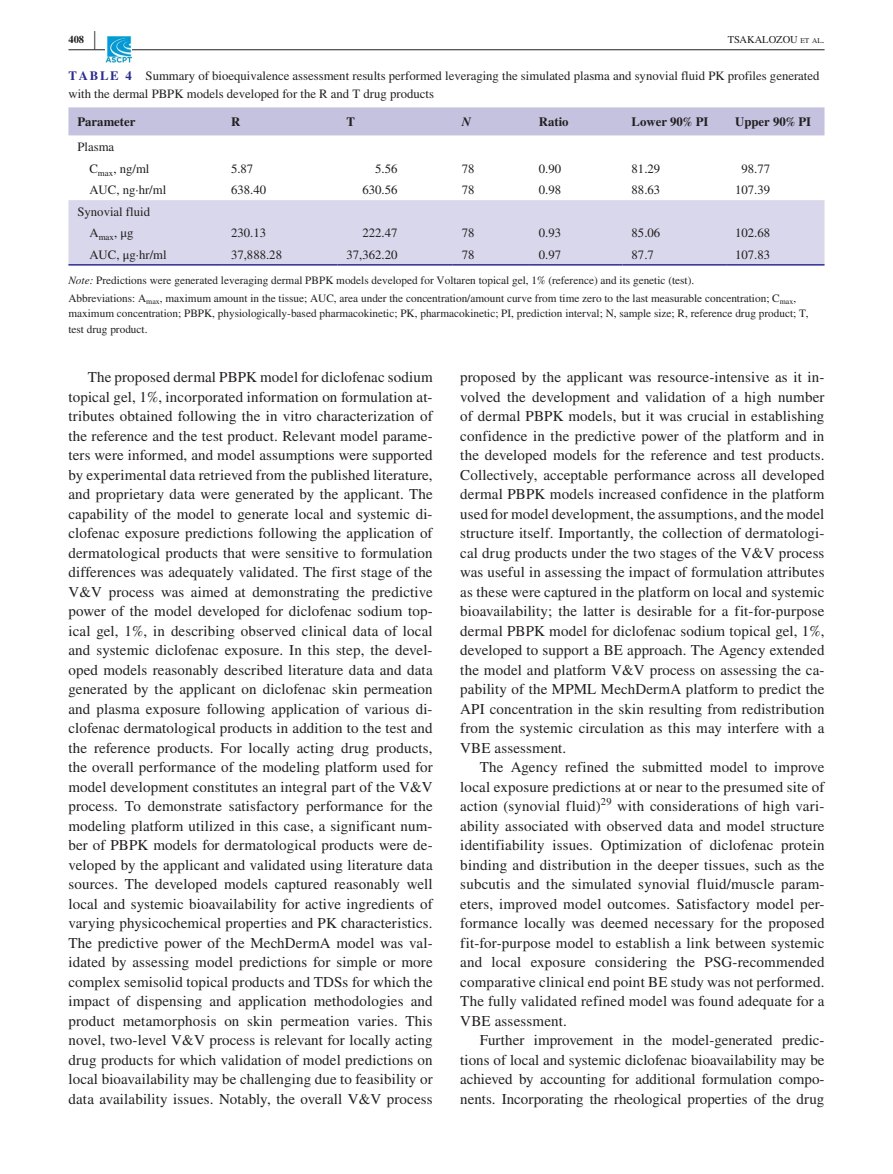
<style>
.page{position:relative;width:893px;height:1174px;background:#fff}
.page>*{position:absolute;margin:0;border:0;box-sizing:border-box;transform-origin:0 0}
.t1{font:700 25.95px "STIX";color:#231f20;scale:.36 1}
.t2{font:15px/19.5px "STIX";letter-spacing:.01em;color:#231f20;text-align:justify}
.t3{font:12.75px/21.6px "STIX";color:#231f20}
.t4{font:700 12.75px "STIX";color:#231f20}
.t5{font:italic 700 12.75px "STIX";color:#231f20}
.t6{font:11.25px/18px "STIX";color:#231f20}
.t7{font:10.5px "STIX";color:#231f20}
.t8{font:700 10.5px "STIX";color:#231f20}
.s1{font-size:7.35px}
.s2{font-weight:700;color:#2c2d8c}
.s3{font-style:italic}
</style>
<div class="page">
<hr style="left:68px;top:49px;width:756px;height:1px;background:#231f20">
<img style="left:106px;top:37px;width:25px;height:25px">
<div style="left:68px;top:107px;width:756px;height:28px;background:#c4c2df"></div>
<div style="left:68px;top:200px;width:756px;height:64px;background:#d9d7eb"></div>
<hr style="left:68px;top:264px;width:154px;height:1px;background:#2c2d8c">
<hr style="left:222px;top:264px;width:115px;height:1px;background:#2c2d8c">
<hr style="left:337px;top:264px;width:116px;height:1px;background:#2c2d8c">
<hr style="left:453px;top:264px;width:77px;height:1px;background:#2c2d8c">
<hr style="left:530px;top:264px;width:93px;height:1px;background:#2c2d8c">
<hr style="left:623px;top:264px;width:103px;height:1px;background:#2c2d8c">
<hr style="left:726px;top:264px;width:98px;height:1px;background:#2c2d8c">
<p class="t8" style="left:68px;top:33px;width:17px">408</p>
<h1 class="t1" style="left:94px;top:25px;width:7px">|</h1>
<p class="t7" style="left:728px;top:32px;width:98px">TSAKALOZOU <span class="s1">et al</span> .</p>
<p class="t3" style="left:68px;top:67px;width:753px;line-height:18px"><span class="s2">TABLE 4</span> Summary of bioequivalence assessment results performed leveraging the simulated plasma and synovial fluid PK profiles generated with the dermal PBPK models developed for the R and T drug products</p>
<p class="t4" style="left:77px;top:114px;width:60px">Parameter</p>
<p class="t4" style="left:231px;top:114px;width:11px">R</p>
<p class="t4" style="left:346px;top:114px;width:10px">T</p>
<p class="t5" style="left:462px;top:113px;width:11px">N</p>
<p class="t4" style="left:539px;top:114px;width:31px">Ratio</p>
<p class="t4" style="left:632px;top:114px;width:78px">Lower 90% PI</p>
<p class="t4" style="left:735px;top:114px;width:78px">Upper 90% PI</p>
<p class="t3" style="left:89px;top:137px;width:62px;text-indent:-12px">Plasma<br>C<sub>max</sub>, ng/ml</p>
<p class="t3" style="left:231px;top:158px;width:24px">5.87</p>
<p class="t3" style="left:375px;top:158px;width:24px">5.56</p>
<p class="t3" style="left:462px;top:158px;width:14px">78</p>
<p class="t3" style="left:539px;top:158px;width:24px">0.90</p>
<p class="t3" style="left:632px;top:158px;width:30px">81.29</p>
<p class="t3" style="left:741px;top:158px;width:30px">98.77</p>
<p class="t3" style="left:89px;top:180px;width:78px">AUC, ng·hr/ml</p>
<p class="t3" style="left:231px;top:180px;width:37px">638.40</p>
<p class="t3" style="left:362px;top:180px;width:37px">630.56</p>
<p class="t3" style="left:462px;top:180px;width:14px">78</p>
<p class="t3" style="left:539px;top:180px;width:24px">0.98</p>
<p class="t3" style="left:632px;top:180px;width:30px">88.63</p>
<p class="t3" style="left:735px;top:180px;width:37px">107.39</p>
<p class="t3" style="left:77px;top:201px;width:74px;text-align:center">Synovial fluid<br>A<sub>max</sub>, μg</p>
<p class="t3" style="left:231px;top:223px;width:37px">230.13</p>
<p class="t3" style="left:362px;top:223px;width:37px">222.47</p>
<p class="t3" style="left:462px;top:223px;width:14px">78</p>
<p class="t3" style="left:539px;top:223px;width:24px">0.93</p>
<p class="t3" style="left:632px;top:223px;width:30px">85.06</p>
<p class="t3" style="left:735px;top:223px;width:37px">102.68</p>
<p class="t3" style="left:89px;top:245px;width:79px">AUC, μg·hr/ml</p>
<p class="t3" style="left:231px;top:245px;width:52px">37,888.28</p>
<p class="t3" style="left:346px;top:245px;width:52px">37,362.20</p>
<p class="t3" style="left:462px;top:245px;width:14px">78</p>
<p class="t3" style="left:539px;top:245px;width:24px">0.97</p>
<p class="t3" style="left:632px;top:245px;width:24px">87.7</p>
<p class="t3" style="left:735px;top:245px;width:37px">107.83</p>
<p class="t6" style="left:68px;top:271px;width:729px"><span class="s3">Note:</span> Predictions were generated leveraging dermal PBPK models developed for Voltaren topical gel, 1% (reference) and its genetic (test).<br>Abbreviations: A<sub>max</sub>, maximum amount in the tissue; AUC, area under the concentration/amount curve from time zero to the last measurable concentration; C<sub>max</sub>,</p>
<p class="t6" style="left:68px;top:306px;width:742px;line-height:15.8px">maximum concentration; PBPK, physiologically-based pharmacokinetic; PK, pharmacokinetic; PI, prediction interval; N, sample size; R, reference drug product; T, test drug product.</p>
<p class="t2" style="left:68px;top:368px;width:366px;text-indent:20px">The proposed dermal PBPK model for diclofenac sodium topical gel, 1%, incorporated information on formulation at&shy;tributes obtained following the in vitro characterization of the reference and the test product. Relevant model parame&shy;ters were informed, and model assumptions were supported by experimental data retrieved from the published literature, and proprietary data were generated by the applicant. The capability of the model to generate local and systemic di&shy;clofenac exposure predictions following the application of dermatological products that were sensitive to formulation differences was adequately validated. The first stage of the V&amp;V process was aimed at demonstrating the predictive power of the model developed for diclofenac sodium top&shy;ical gel, 1%, in describing observed clinical data of local and systemic diclofenac exposure. In this step, the devel&shy;oped models reasonably described literature data and data generated by the applicant on diclofenac skin permeation and plasma exposure following application of various di&shy;clofenac dermatological products in addition to the test and the reference products. For locally acting drug products, the overall performance of the modeling platform used for model development constitutes an integral part of the V&amp;V process. To demonstrate satisfactory performance for the modeling platform utilized in this case, a significant num&shy;ber of PBPK models for dermatological products were de&shy;veloped by the applicant and validated using literature data sources. The developed models captured reasonably well local and systemic bioavailability for active ingredients of varying physicochemical properties and PK characteristics.<br>The predictive power of the MechDermA model was val&shy;idated by assessing model predictions for simple or more complex semisolid topical products and TDSs for which the impact of dispensing and application methodologies and product metamorphosis on skin permeation varies. This novel, two-level V&amp;V process is relevant for locally acting drug products for which validation of model predictions on local bioavailability may be challenging due to feasibility or data availability issues. Notably, the overall V&amp;V process</p>
<p class="t2" style="left:460px;top:368px;width:366px">proposed by the applicant was resource-intensive as it in&shy;volved the development and validation of a high number of dermal PBPK models, but it was crucial in establishing confidence in the predictive power of the platform and in the developed models for the reference and test products.<br>Collectively, acceptable performance across all developed dermal PBPK models increased confidence in the platform used for model development, the assumptions, and the model structure itself. Importantly, the collection of dermatologi&shy;cal drug products under the two stages of the V&amp;V process was useful in assessing the impact of formulation attributes as these were captured in the platform on local and systemic bioavailability; the latter is desirable for a fit-for-purpose dermal PBPK model for diclofenac sodium topical gel, 1%, developed to support a BE approach. The Agency extended the model and platform V&amp;V process on assessing the ca&shy;pability of the MPML MechDermA platform to predict the API concentration in the skin resulting from redistribution from the systemic circulation as this may interfere with a VBE assessment.</p>
<p class="t2" style="left:460px;top:758px;width:366px;text-indent:20px">The Agency refined the submitted model to improve local exposure predictions at or near to the presumed site of action (synovial fluid)<sup>29</sup> with considerations of high vari&shy;ability associated with observed data and model structure identifiability issues. Optimization of diclofenac protein binding and distribution in the deeper tissues, such as the subcutis and the simulated synovial fluid/muscle param&shy;eters, improved model outcomes. Satisfactory model per&shy;formance locally was deemed necessary for the proposed fit-for-purpose model to establish a link between systemic and local exposure considering the PSG-recommended comparative clinical end point BE study was not performed.<br>The fully validated refined model was found adequate for a VBE assessment.</p>
<p class="t2" style="left:460px;top:1031px;width:366px;text-indent:19px">Further improvement in the model-generated predic&shy;tions of local and systemic diclofenac bioavailability may be achieved by accounting for additional formulation compo&shy;nents. Incorporating the rheological properties of the drug</p>
</div>
